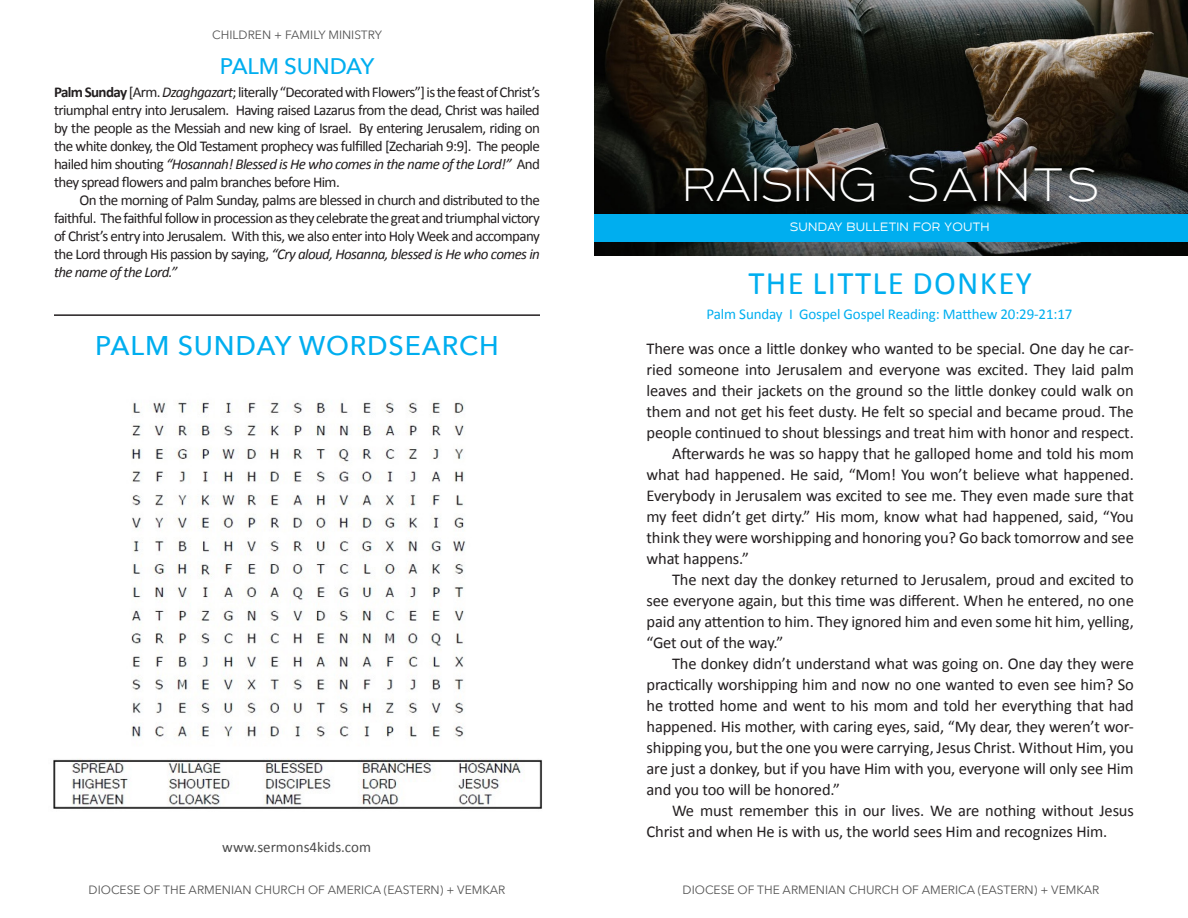
<style>
.page{position:relative;width:1188px;height:918px;background:#fff}
.page>*{position:absolute;margin:0;border:0;box-sizing:border-box;transform-origin:0 0}
.t1{font:46.5px "Arkibal Display Light";color:#fff}
.t2{font:33px "Calibri";letter-spacing:.04em;color:#00aeef}
.t3{font:500 27px "Avenir Next";letter-spacing:.03em;color:#00aeef}
.t4{font:500 22.5px "Avenir Next";letter-spacing:-.01em;color:#00aeef}
.t5{font:16.5px/21px "Calibri";letter-spacing:-.01em;color:#231f20;text-align:justify}
.t6{font:15px/18px "Calibri";letter-spacing:-.04em;color:#231f20;text-align:justify}
.t7{font:15px "Calibri";letter-spacing:-.01em;color:#00aeef}
.t8{font:15px "Calibri";color:#4d4d4d}
.t9{font:12px "Avenir Next";color:#535353}
.t10{font:12px "Arkibal Display Medium";letter-spacing:.02em;color:#fff}
.s1{font-weight:700}
.s2{font-style:italic}
</style>
<div class="page">
<img style="left:594px;top:0;width:594px;height:256px">
<div style="left:594px;top:214px;width:594px;height:28px;background:#00aeef"></div>
<hr style="left:54px;top:314px;width:486px;height:2px;background:#231f20">
<img style="left:53px;top:400px;width:489px;height:409px">
<p class="t9" style="left:212px;top:24px;width:172px">CHILDREN + FAMILY MINISTRY</p>
<p class="t4" style="left:220px;top:47px;width:156px">PALM SUNDAY</p>
<p class="t6" style="left:54px;top:83px;width:487px"><span class="s1">Palm Sunday</span> [Arm. <span class="s2">Dzaghgazart</span>; literally “Decorated with Flowers”] is the feast of Christ’s triumphal entry into Jerusalem. Having raised Lazarus from the dead, Christ was hailed by the people as the Messiah and new king of Israel. By entering Jerusalem, riding on the white donkey, the Old Testament prophecy was fulfilled [Zechariah 9:9]. The people hailed him shouting <span class="s2">“Hosannah! Blessed is He who comes in the name of the Lord!”</span> And they spread flowers and palm branches before Him.</p>
<p class="t6" style="left:54px;top:191px;width:487px;text-indent:26px">On the morning of Palm Sunday, palms are blessed in church and distributed to the faithful. The faithful follow in procession as they celebrate the great and triumphal victory of Christ’s entry into Jerusalem. With this, we also enter into Holy Week and accompany the Lord through His passion by saying, <span class="s2">“Cry aloud, Hosanna, blessed is He who comes in the name of the Lord.”</span></p>
<p class="t1" style="left:683px;top:154px;width:418px">RAISING SAINTS</p>
<p class="t10" style="left:790px;top:219px;width:201px">SUNDAY BULLETIN FOR YOUTH</p>
<p class="t2" style="left:749px;top:262px;width:285px">THE LITTLE DONKEY</p>
<p class="t7" style="left:707px;top:305px;width:367px">Palm Sunday I Gospel Gospel Reading: Matthew 20:29-21:17</p>
<p class="t3" style="left:95px;top:323px;width:405px">PALM SUNDAY WORDSEARCH</p>
<p class="t5" style="left:647px;top:338px;width:489px">There was once a little donkey who wanted to be special. One day he car&shy;ried someone into Jerusalem and everyone was excited. They laid palm leaves and their jackets on the ground so the little donkey could walk on them and not get his feet dusty. He felt so special and became proud. The people continued to shout blessings and treat him with honor and respect.</p>
<p class="t5" style="left:647px;top:443px;width:489px;text-indent:26px">Afterwards he was so happy that he galloped home and told his mom what had happened. He said, “Mom! You won’t believe what happened.<br>Everybody in Jerusalem was excited to see me. They even made sure that my feet didn’t get dirty.” His mom, know what had happened, said, “You think they were worshipping and honoring you? Go back tomorrow and see what happens.”</p>
<p class="t5" style="left:647px;top:569px;width:489px;text-indent:26px">The next day the donkey returned to Jerusalem, proud and excited to see everyone again, but this time was different. When he entered, no one paid any attention to him. They ignored him and even some hit him, yelling, “Get out of the way.”</p>
<p class="t5" style="left:647px;top:653px;width:489px;text-indent:26px">The donkey didn’t understand what was going on. One day they were practically worshipping him and now no one wanted to even see him? So he trotted home and went to his mom and told her everything that had happened. His mother, with caring eyes, said, “My dear, they weren’t wor&shy;shipping you, but the one you were carrying, Jesus Christ. Without Him, you are just a donkey, but if you have Him with you, everyone will only see Him and you too will be honored.”</p>
<p class="t5" style="left:647px;top:800px;width:489px;text-indent:26px">We must remember this in our lives. We are nothing without Jesus<br>Christ and when He is with us, the world sees Him and recognizes Him.</p>
<p class="t8" style="left:222px;top:838px;width:150px">www.sermons4kids.com</p>
<p class="t9" style="left:89px;top:880px;width:418px">DIOCESE OF THE ARMENIAN CHURCH OF AMERICA (EASTERN) + VEMKAR</p>
<p class="t9" style="left:683px;top:880px;width:418px">DIOCESE OF THE ARMENIAN CHURCH OF AMERICA (EASTERN) + VEMKAR</p>
</div>
